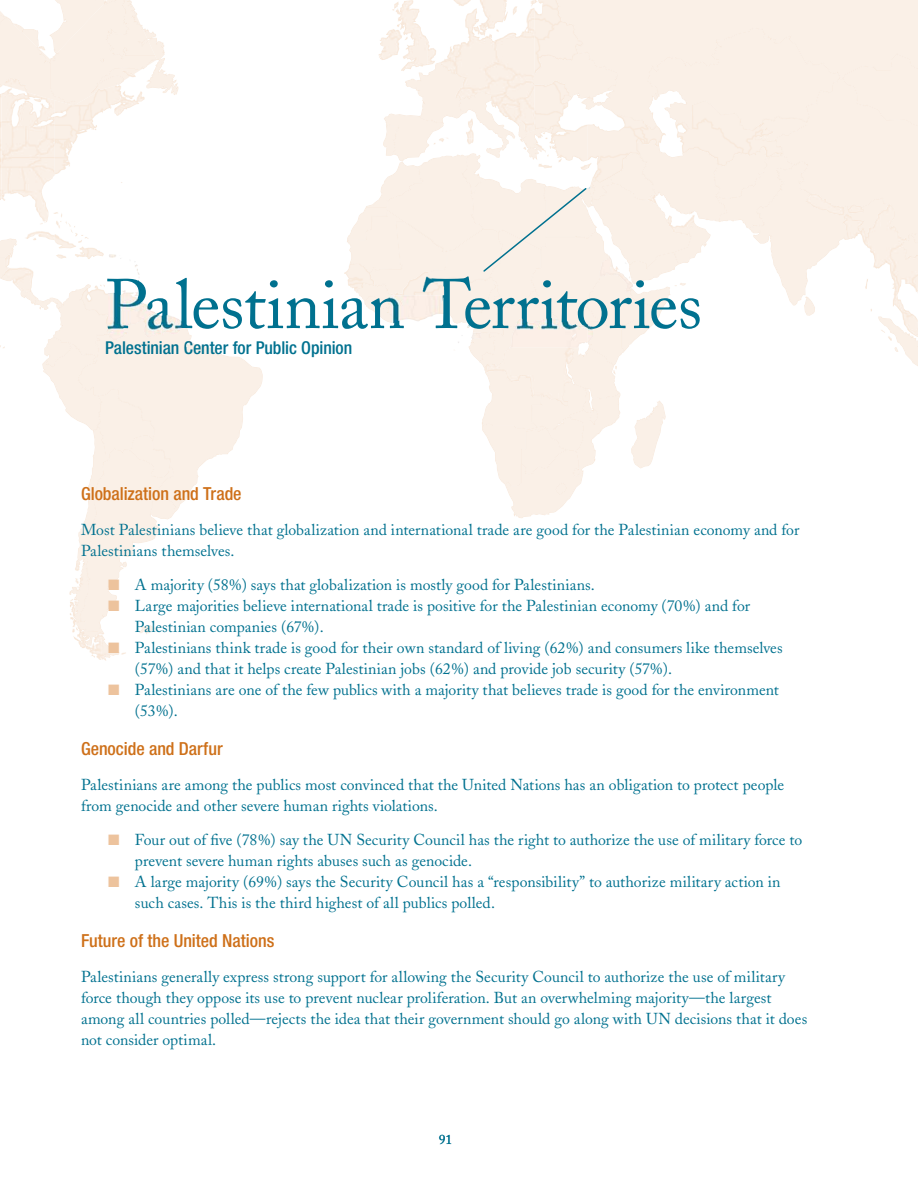
<style>
.page{position:relative;width:918px;height:1188px;background:#fff}
.page>*{position:absolute;margin:0;border:0;box-sizing:border-box;transform-origin:0 0}
.t1{font:69.45px "Adobe Caslon";letter-spacing:-.01em;color:#00718f}
.t2{font:500 condensed 18px "Helvetica Neue";color:#ce7019}
.t3{font:500 condensed 17.7px "Helvetica Neue";color:#00718f}
.t4{font:15.75px/21px "Adobe Caslon";color:#00718f}
.t5{font:13.5px "Adobe Caslon";color:#00718f}
.s1{color:#edc39d}
</style>
<div class="page">
<div style="left:556px;top:0;width:362px;height:28px;background:#faf0e7"></div>
<svg style="left:0;top:241px;width:263px;height:417px"></svg>
<svg style="left:0;top:0;width:178px;height:126px"></svg>
<img style="left:465px;top:8px;width:62px;height:20px">
<img style="left:108px;top:71px;width:37px;height:45px">
<img style="left:392px;top:0;width:29px;height:28px">
<img style="left:1px;top:78px;width:54px;height:215px">
<img style="left:0;top:94px;width:1px;height:106px">
<img style="left:55px;top:225px;width:53px;height:107px">
<img style="left:108px;top:254px;width:53px;height:86px">
<img style="left:161px;top:315px;width:33px;height:32px">
<svg style="left:347px;top:28px;width:571px;height:490px"></svg>
<img style="left:70px;top:618px;width:36px;height:43px">
<h1 class="t1" style="left:105px;top:277px;width:599px">Palestinian Territories</h1>
<p class="t3" style="left:105px;top:341px;width:249px">Palestinian Center for Public Opinion</p>
<p class="t2" style="left:81px;top:487px;width:162px">Globalization and Trade</p>
<p class="t4" style="left:81px;top:521px;width:720px">Most Palestinians believe that globalization and international trade are good for the Palestinian economy and for<br>Palestinians themselves.</p>
<p class="t4" style="left:108px;top:576px;width:488px"><span class="s1">■</span> A majority (58%) says that globalization is mostly good for Palestinians.</p>
<p class="t4" style="left:135px;top:597px;width:617px;text-indent:-27px"><span class="s1">■</span> Large majorities believe international trade is positive for the Palestinian economy (70%) and for<br>Palestinian companies (67%).</p>
<p class="t4" style="left:135px;top:639px;width:649px;text-indent:-27px"><span class="s1">■</span> Palestinians think trade is good for their own standard of living (62%) and consumers like themselves (57%) and that it helps create Palestinian jobs (62%) and provide job security (57%).</p>
<p class="t4" style="left:135px;top:681px;width:646px;text-indent:-27px"><span class="s1">■</span> Palestinians are one of the few publics with a majority that believes trade is good for the environment (53%).</p>
<p class="t2" style="left:81px;top:742px;width:143px">Genocide and Darfur</p>
<p class="t4" style="left:81px;top:776px;width:705px">Palestinians are among the publics most convinced that the United Nations has an obligation to protect people from genocide and other severe human rights violations.</p>
<p class="t4" style="left:135px;top:831px;width:669px;text-indent:-27px"><span class="s1">■</span> Four out of five (78%) say the UN Security Council has the right to authorize the use of military force to prevent severe human rights abuses such as genocide.</p>
<p class="t4" style="left:135px;top:873px;width:647px;text-indent:-27px"><span class="s1">■</span> A large majority (69%) says the Security Council has a “responsibility” to authorize military action in such cases. This is the third highest of all publics polled.</p>
<p class="t2" style="left:81px;top:934px;width:195px">Future of the United Nations</p>
<p class="t4" style="left:81px;top:968px;width:728px">Palestinians generally express strong support for allowing the Security Council to authorize the use of military force though they oppose its use to prevent nuclear proliferation. But an overwhelming majority—the largest among all countries polled—rejects the idea that their government should go along with UN decisions that it does not consider optimal.</p>
<p class="t5" style="left:439px;top:1134px;width:15px">91</p>
</div>
